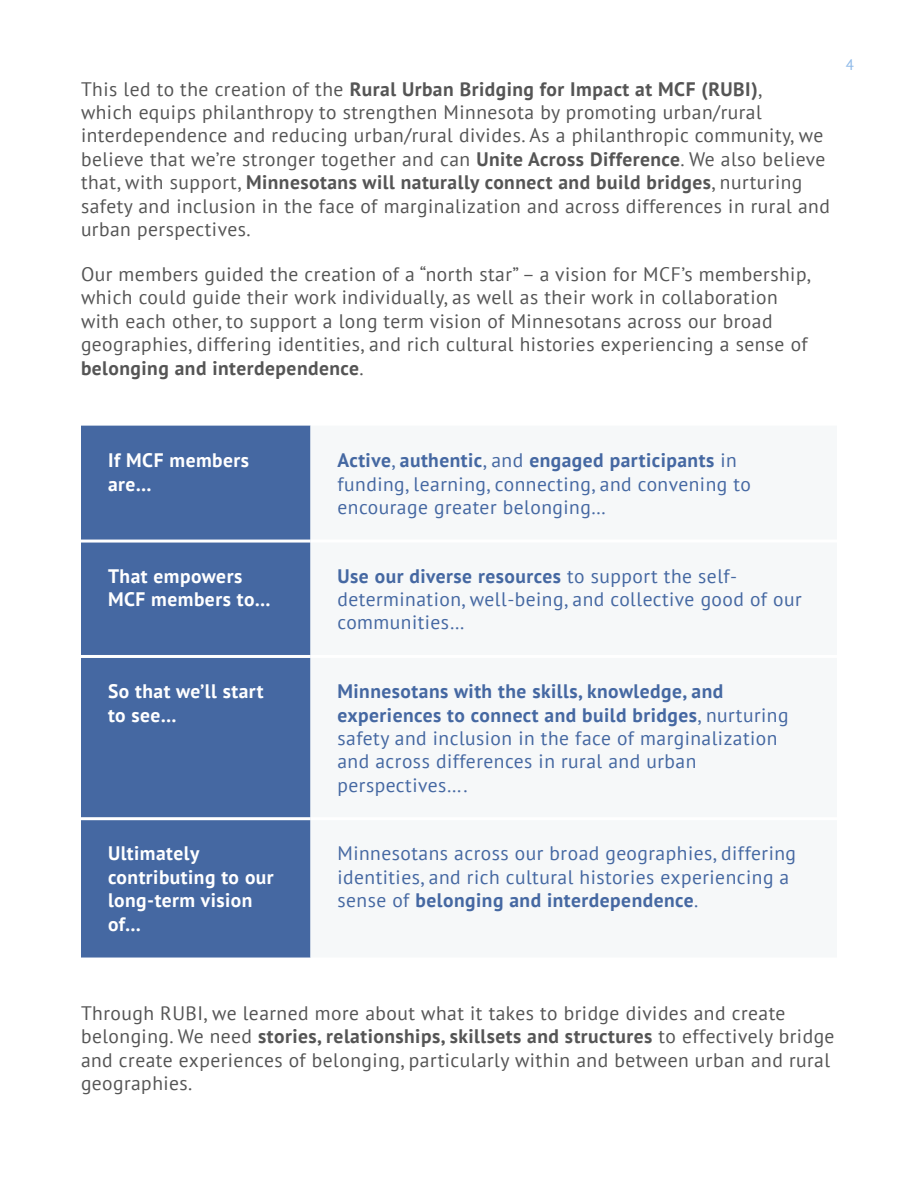
<style>
.page{position:relative;width:918px;height:1188px;background:#fff}
.page>*{position:absolute;margin:0;border:0;box-sizing:border-box;transform-origin:0 0}
.Body_-_Print{font:19.5px/23.4px "PT Sans";letter-spacing:.025em;color:#555}
.Body_-_Print-2{font:19.5px/23.4px "PT Sans";letter-spacing:.025em;color:#4568a2}
.Body_-_Print-3{font:700 19.5px/23.4px "PT Sans";letter-spacing:.025em;color:#fff}
.t1{font:15px "PT Sans";color:#8db9e9}
.s1{font-weight:700}
</style>
<div class="page">
<div style="left:81px;top:426px;width:229px;height:532px;background:#4568a2"></div>
<hr style="left:81px;top:540px;width:229px;height:3px;background:#fff">
<hr style="left:81px;top:655px;width:229px;height:3px;background:#fff">
<hr style="left:81px;top:817px;width:229px;height:3px;background:#fff">
<p class="Body_-_Print" style="left:81px;top:77px;width:750px">This led to the creation of the <span class="s1">Rural Urban Bridging for Impact at MCF (RUBI)</span>,<br>which equips philanthropy to strengthen Minnesota by promoting urban/rural interdependence and reducing urban/rural divides. As a philanthropic community, we believe that we’re stronger together and can <span class="s1">Unite Across Difference</span>. We also believe that, with support, <span class="s1">Minnesotans will naturally connect and build bridges</span>, nurturing safety and inclusion in the face of marginalization and across differences in rural and urban perspectives.</p>
<p class="Body_-_Print" style="left:81px;top:262px;width:731px">Our members guided the creation of a “north star” – a vision for MCF’s membership, which could guide their work individually, as well as their work in collaboration with each other, to support a long term vision of Minnesotans across our broad geographies, differing identities, and rich cultural histories experiencing a sense of <span class="s1">belonging and interdependence</span>.</p>
<p class="t1" style="left:846px;top:55px;width:10px">4</p>
<p class="Body_-_Print-3" style="left:108px;top:448px;width:143px">If MCF members are…</p>
<p class="Body_-_Print-2" style="left:338px;top:448px;width:415px"><span class="s1">Active</span>, <span class="s1">authentic</span>, and <span class="s1">engaged participants</span> in funding, learning, connecting, and convening to encourage greater belonging…</p>
<p class="Body_-_Print-3" style="left:108px;top:564px;width:164px">That empowers<br>MCF members to…</p>
<p class="Body_-_Print-2" style="left:338px;top:564px;width:466px"><span class="s1">Use our diverse resources</span> to support the self&shy;determination, well-being, and collective good of our communities…</p>
<p class="Body_-_Print-3" style="left:108px;top:679px;width:157px">So that we’ll start to see…</p>
<p class="Body_-_Print-2" style="left:338px;top:679px;width:453px"><span class="s1">Minnesotans with the skills, knowledge, and experiences to connect and build bridges</span>, nurturing safety and inclusion in the face of marginalization and across differences in rural and urban perspectives….</p>
<p class="Body_-_Print-3" style="left:108px;top:841px;width:167px">Ultimately contributing to our long-term vision of…</p>
<p class="Body_-_Print-2" style="left:338px;top:841px;width:460px">Minnesotans across our broad geographies, differing identities, and rich cultural histories experiencing a sense of <span class="s1">belonging and interdependence</span>.</p>
<p class="Body_-_Print" style="left:81px;top:1001px;width:755px">Through RUBI, we learned more about what it takes to bridge divides and create belonging. We need <span class="s1">stories, relationships, skillsets and structures</span> to effectively bridge and create experiences of belonging, particularly within and between urban and rural geographies.</p>
</div>
